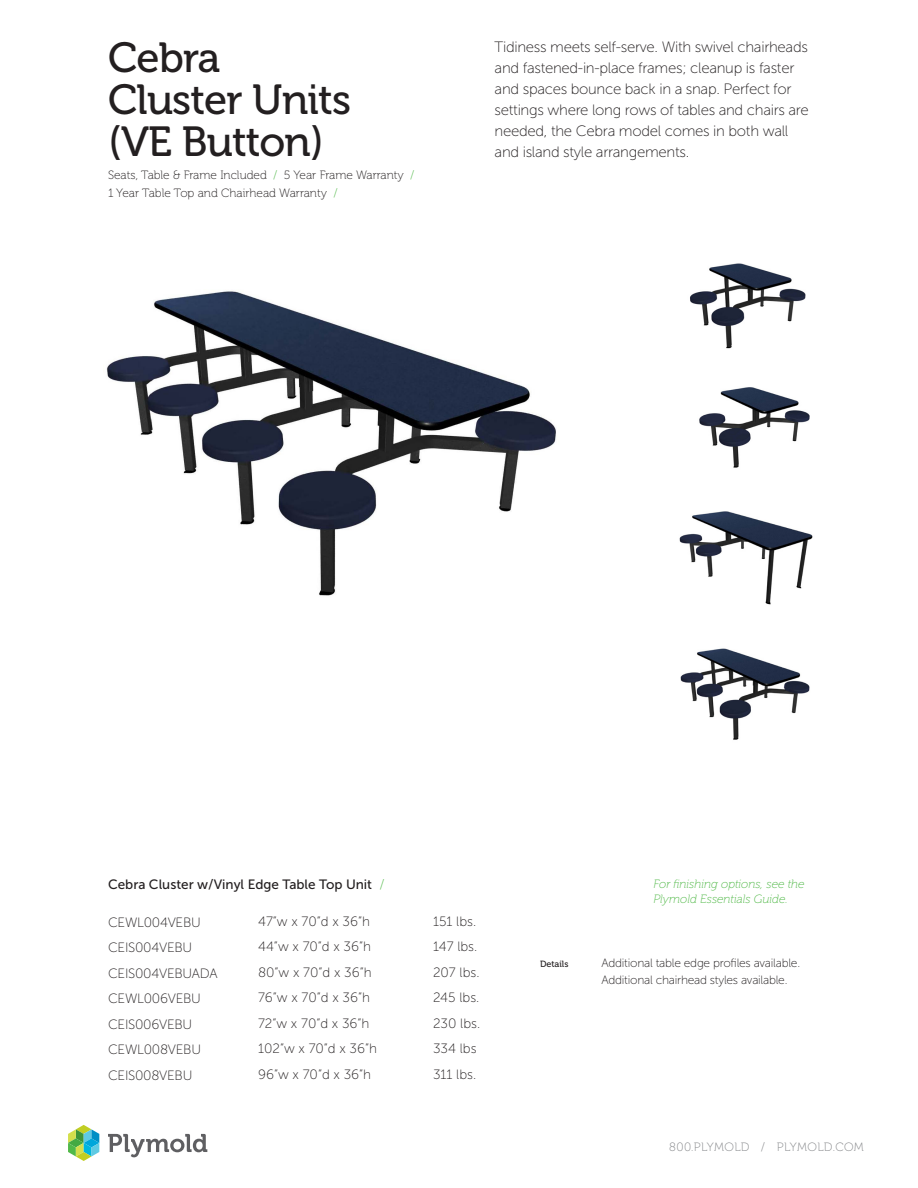
<style>
.page{position:relative;width:918px;height:1188px;background:#fff}
.page>*{position:absolute;margin:0;border:0;box-sizing:border-box;transform-origin:0 0}
.t1{font:42px/42px "Museo 500";letter-spacing:-.02em;color:#231f20}
.t2{font:15px/21px "Museo Sans 100";letter-spacing:-.02em;color:#231f20}
.t3{font:13.5px "Museo Sans 100";letter-spacing:-.02em;color:#231f20}
.t4{font:13.5px "Museo Sans 500";color:#231f20}
.t5{font:12px/18px "Museo 100";color:#231f20}
.t6{font:12px "Museo Sans 100";letter-spacing:-.02em;color:#231f20}
.t7{font:italic 12px/15px "Museo 100";color:#51b948}
.t8{font:12px "Museo 100";letter-spacing:.035em;color:#808285}
.t9{font:9px "Museo 500";color:#231f20}
.s1{color:#51b948}
.s2{font-family:"Museo Sans 100";color:#51b948}
</style>
<div class="page">
<svg style="left:108px;top:1134px;width:99px;height:23px"></svg>
<svg style="left:68px;top:1125px;width:31px;height:36px"></svg>
<img style="left:690px;top:263px;width:116px;height:86px">
<img style="left:699px;top:387px;width:111px;height:81px">
<img style="left:679px;top:511px;width:134px;height:94px">
<img style="left:680px;top:648px;width:130px;height:92px">
<img style="left:106px;top:291px;width:450px;height:305px">
<p class="t1" style="left:108px;top:37px;width:245px">Cebra<br>Cluster Units</p>
<p class="t1" style="left:108px;top:121px;width:217px">(VE Button)</p>
<p class="t5" style="left:108px;top:166px;width:308px">Seats, Table &amp; Frame Included <span class="s1">/</span> 5 Year Frame Warranty <span class="s1">/<br></span>1 Year Table Top and Chairhead Warranty <span class="s1">/</span></p>
<p class="t2" style="left:495px;top:36px;width:316px">Tidiness meets self-serve. With swivel chairheads and fastened-in-place frames; cleanup is faster and spaces bounce back in a snap. Perfect for settings where long rows of tables and chairs are needed, the Cebra model comes in both wall and island style arrangements.</p>
<p class="t4" style="left:108px;top:877px;width:278px">Cebra Cluster w/Vinyl Edge Table Top Unit <span class="s2">/</span></p>
<p class="t3" style="left:108px;top:915px;width:94px">CEWL004VEBU</p>
<p class="t3" style="left:108px;top:940px;width:86px">CEIS004VEBU</p>
<p class="t3" style="left:108px;top:966px;width:111px">CEIS004VEBUADA</p>
<p class="t3" style="left:108px;top:991px;width:94px">CEWL006VEBU</p>
<p class="t3" style="left:108px;top:1017px;width:86px">CEIS006VEBU</p>
<p class="t3" style="left:108px;top:1042px;width:95px">CEWL008VEBU</p>
<p class="t3" style="left:108px;top:1068px;width:86px">CEIS008VEBU</p>
<p class="t3" style="left:258px;top:914px;width:113px">47”w x 70”d x 36”h</p>
<p class="t3" style="left:258px;top:940px;width:114px">44”w x 70”d x 36”h</p>
<p class="t3" style="left:258px;top:965px;width:115px">80”w x 70”d x 36”h</p>
<p class="t3" style="left:258px;top:991px;width:113px">76”w x 70”d x 36”h</p>
<p class="t3" style="left:258px;top:1016px;width:113px">72”w x 70”d x 36”h</p>
<p class="t3" style="left:258px;top:1042px;width:120px">102”w x 70”d x 36”h</p>
<p class="t3" style="left:258px;top:1067px;width:115px">96”w x 70”d x 36”h</p>
<p class="t3" style="left:433px;top:914px;width:45px">151 lbs.</p>
<p class="t3" style="left:433px;top:940px;width:46px">147 lbs.</p>
<p class="t3" style="left:433px;top:965px;width:48px">207 lbs.</p>
<p class="t3" style="left:433px;top:991px;width:48px">245 lbs.</p>
<p class="t3" style="left:433px;top:1016px;width:49px">230 lbs.</p>
<p class="t3" style="left:433px;top:1042px;width:45px">334 lbs</p>
<p class="t3" style="left:433px;top:1067px;width:45px">311 lbs.</p>
<p class="t7" style="left:653px;top:877px;width:153px">For finishing options, see the<br>Plymold Essentials Guide.</p>
<p class="t9" style="left:540px;top:959px;width:30px">Details</p>
<p class="t6" style="left:601px;top:956px;width:200px">Additional table edge profiles available.</p>
<p class="t6" style="left:601px;top:974px;width:188px">Additional chairhead styles available.</p>
<p class="t8" style="left:669px;top:1141px;width:196px">800.PLYMOLD / PLYMOLD.COM</p>
</div>
